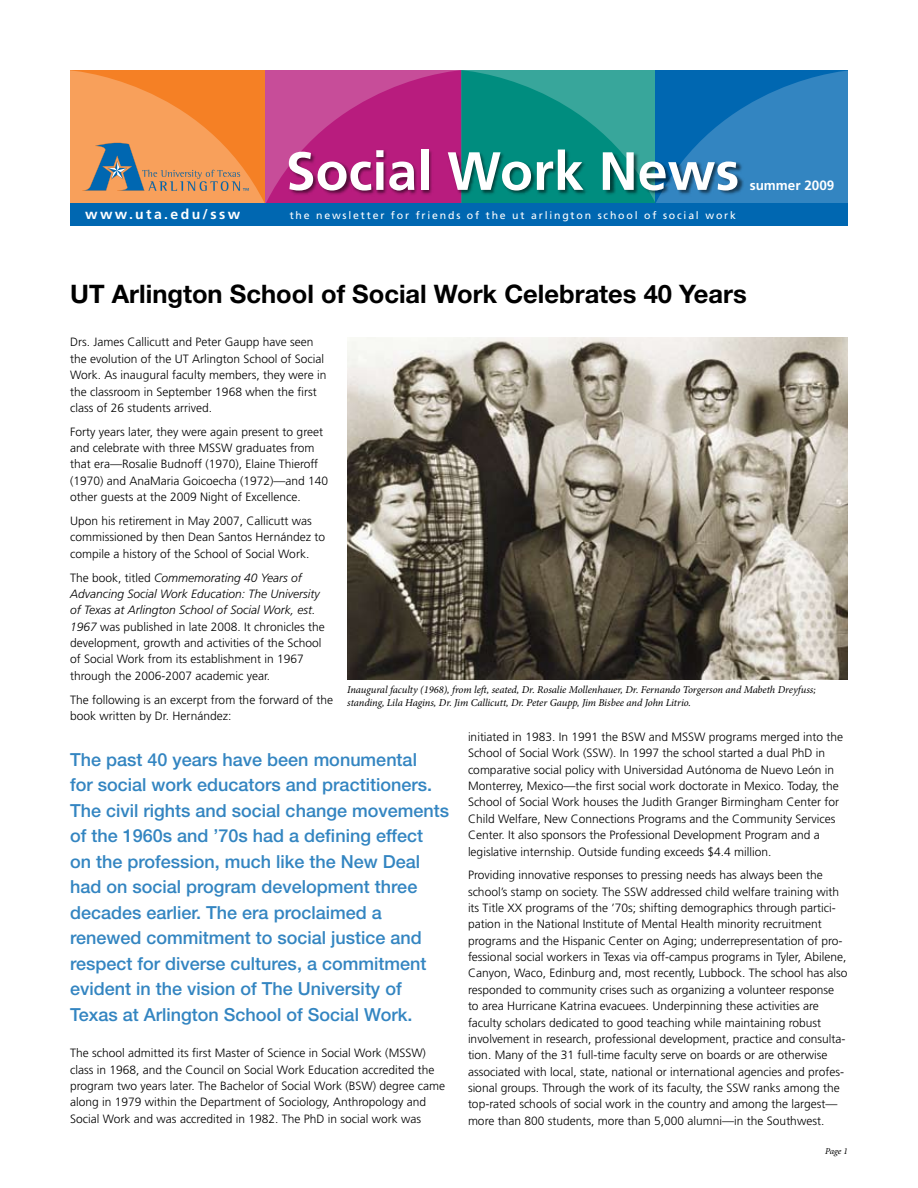
<style>
.page{position:relative;width:918px;height:1188px;background:#fff}
.page>*{position:absolute;margin:0;border:0;box-sizing:border-box;transform-origin:0 0}
.t1{font:700 53.85px "Frutiger LT Std";color:#fff}
.t2{font:700 25.5px "Helvetica Neue LT Std";color:#000}
.t3{font:500 18px/25.5px "Helvetica Neue LT Std";color:#3385c1}
.t4{font:700 13.95px "Frutiger LT Std";letter-spacing:.17em;color:#fff}
.t5{font:700 13.5px "Frutiger LT Std";color:#fff}
.t6{font:300 12px/16.4px "Frutiger LT Std";color:#000}
.t7{font:italic 10.5px/12.6px "Minion Pro";letter-spacing:-.005em;color:#000}
.t8{font:10.5px "Frutiger LT Std";letter-spacing:.17em;color:#fff}
.t9{font:italic 9px "Minion Pro";color:#000}
.s1{font-style:italic}
</style>
<div class="page">
<div style="left:70px;top:203px;width:778px;height:23px;background:#0067b1"></div>
<svg style="left:70px;top:70px;width:778px;height:133px;background:#837984"></svg>
<img style="left:285px;top:145px;width:463px;height:58px">
<img style="left:347px;top:338px;width:501px;height:342px">
<h1 class="t1" style="left:286px;top:140px;width:455px">Social Work News</h1>
<p class="t4" style="left:85px;top:206px;width:156px">www.uta.edu/ssw</p>
<p class="t8" style="left:290px;top:210px;width:448px">the newsletter for friends of the ut arlington school of social work</p>
<p class="t5" style="left:750px;top:178px;width:86px">summer 2009</p>
<h2 class="t2" style="left:70px;top:278px;width:678px">UT Arlington School of Social Work Celebrates 40 Years</h2>
<p class="t6" style="left:70px;top:334px;width:258px">Drs. James Callicutt and Peter Gaupp have seen the evolution of the UT Arlington School of Social Work. As inaugural faculty members, they were in the classroom in September 1968 when the first class of 26 students arrived.</p>
<p class="t6" style="left:70px;top:424px;width:260px">Forty years later, they were again present to greet and celebrate with three MSSW graduates from that era—Rosalie Budnoff (1970), Elaine Thieroff (1970) and AnaMaria Goicoecha (1972)—and 140 other guests at the 2009 Night of Excellence.</p>
<p class="t6" style="left:70px;top:513px;width:256px">Upon his retirement in May 2007, Callicutt was commissioned by then Dean Santos Hernández to compile a history of the School of Social Work.</p>
<p class="t6" style="left:70px;top:570px;width:256px">The book, titled <span class="s1">Commemorating 40 Years of Advancing Social Work Education: The University of Texas at Arlington School of Social Work, est.<br>1967</span> was published in late 2008. It chronicles the development, growth and activities of the School of Social Work from its establishment in 1967 through the 2006-2007 academic year.</p>
<p class="t6" style="left:70px;top:692px;width:264px">The following is an excerpt from the forward of the book written by Dr. Hernández:</p>
<p class="t3" style="left:70px;top:747px;width:380px">The past 40 years have been monumental<br>for social work educators and practitioners.<br>The civil rights and social change movements of the 1960s and ’70s had a defining effect<br>on the profession, much like the New Deal had on social program development three decades earlier. The era proclaimed a renewed commitment to social justice and respect for diverse cultures, a commitment evident in the vision of The University of Texas at Arlington School of Social Work.</p>
<p class="t6" style="left:70px;top:1045px;width:376px">The school admitted its first Master of Science in Social Work (MSSW) class in 1968, and the Council on Social Work Education accredited the program two years later. The Bachelor of Social Work (BSW) degree came along in 1979 within the Department of Sociology, Anthropology and Social Work and was accredited in 1982. The PhD in social work was</p>
<p class="t7" style="left:347px;top:684px;width:470px">Inaugural faculty (1968), from left, seated, Dr. Rosalie Mollenhauer, Dr. Fernando Torgerson and Mabeth Dreyfuss; standing, Lila Hagins, Dr. Jim Callicutt, Dr. Peter Gaupp, Jim Bisbee and John Litrio.</p>
<p class="t6" style="left:468px;top:729px;width:377px">initiated in 1983. In 1991 the BSW and MSSW programs merged into the School of Social Work (SSW). In 1997 the school started a dual PhD in comparative social policy with Universidad Autónoma de Nuevo León in Monterrey, Mexico—the first social work doctorate in Mexico. Today, the School of Social Work houses the Judith Granger Birmingham Center for Child Welfare, New Connections Programs and the Community Services Center. It also sponsors the Professional Development Program and a legislative internship. Outside funding exceeds $4.4 million.</p>
<p class="t6" style="left:468px;top:867px;width:381px">Providing innovative responses to pressing needs has always been the school’s stamp on society. The SSW addressed child welfare training with its Title XX programs of the ’70s; shifting demographics through partici&shy;pation in the National Institute of Mental Health minority recruitment programs and the Hispanic Center on Aging; underrepresentation of pro&shy;fessional social workers in Texas via off-campus programs in Tyler, Abilene, Canyon, Waco, Edinburg and, most recently, Lubbock. The school has also responded to community crises such as organizing a volunteer response to area Hurricane Katrina evacuees. Underpinning these activities are faculty scholars dedicated to good teaching while maintaining robust involvement in research, professional development, practice and consulta&shy;tion. Many of the 31 full-time faculty serve on boards or are otherwise associated with local, state, national or international agencies and profes&shy;sional groups. Through the work of its faculty, the SSW ranks among the top-rated schools of social work in the country and among the largest— more than 800 students, more than 5,000 alumni—in the Southwest.</p>
<p class="t9" style="left:825px;top:1145px;width:24px">Page 1</p>
</div>
